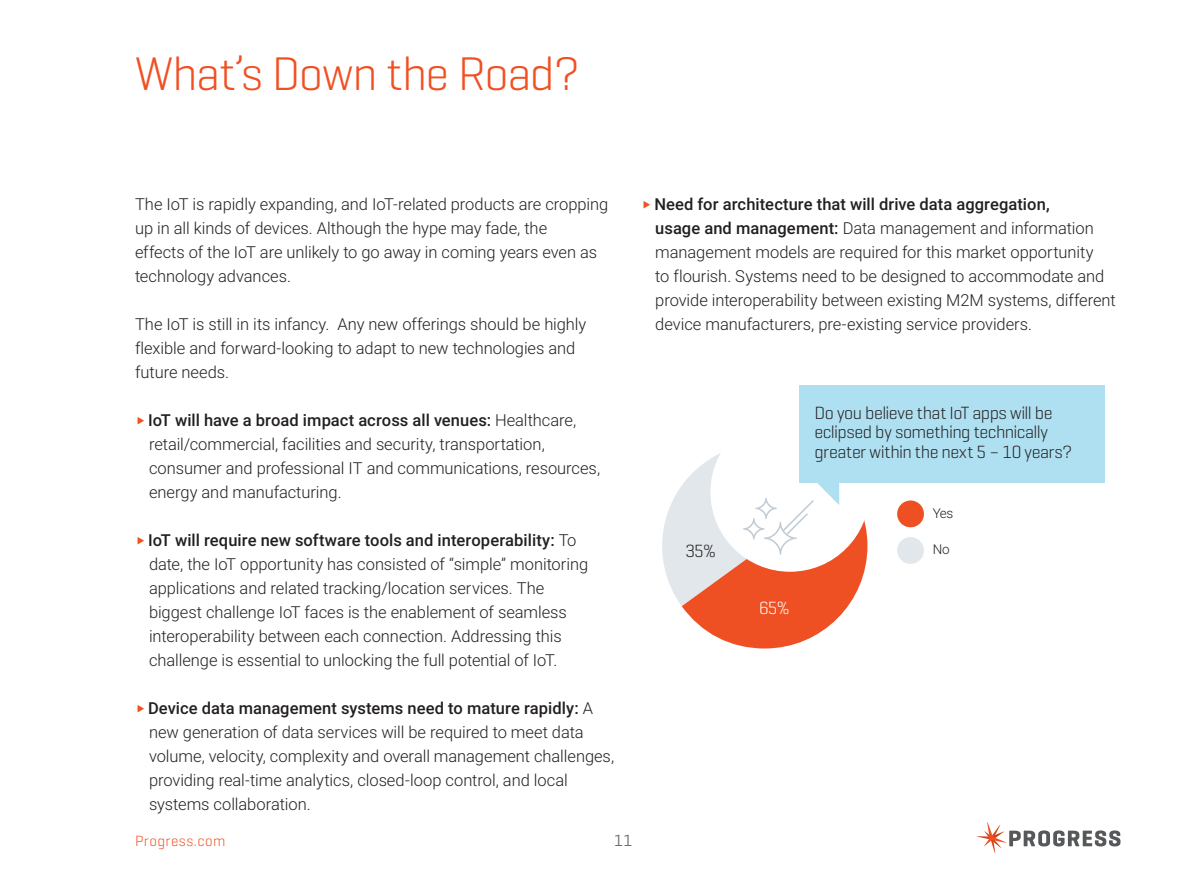
<style>
.page{position:relative;width:1188px;height:891px;background:#fff}
.page>*{position:absolute;margin:0;border:0;box-sizing:border-box;transform-origin:0 0}
.t1{font:300 48px "Geogrotesque";letter-spacing:-.03em;color:#f05022}
.t2{font:300 18px/19.5px "Geogrotesque";letter-spacing:-.025em;color:#231f20}
.t3{font:300 18px "Geogrotesque";color:#fff}
.t4{font:300 16.5px/24px "Roboto";letter-spacing:-.005em;color:#231f20}
.t5{font:16.5px "Geogrotesque";color:#6c6d70}
.t6{font:300 15px "Geogrotesque";letter-spacing:.03em;color:#f05022}
.t7{font:300 13.5px "Roboto";color:#231f20}
.s1{font-weight:500}
</style>
<div class="page">
<div style="left:799px;top:385px;width:306px;height:98px;background:#afe0f1"></div>
<div style="left:897px;top:501px;width:27px;height:26px;background:#ef5023;border-radius:50%"></div>
<div style="left:897px;top:537px;width:27px;height:27px;background:#e2e7ec;border-radius:50%"></div>
<svg style="left:662px;top:453px;width:205px;height:196px"></svg>
<svg style="left:977px;top:822px;width:144px;height:31px"></svg>
<h1 class="t1" style="left:135px;top:44px;width:447px">What’s Down the Road?</h1>
<p class="t4" style="left:135px;top:192px;width:475px">The IoT is rapidly expanding, and IoT-related products are cropping up in all kinds of devices. Although the hype may fade, the<br>effects of the IoT are unlikely to go away in coming years even as technology advances.</p>
<p class="t4" style="left:135px;top:312px;width:453px">The IoT is still in its infancy. Any new offerings should be highly flexible and forward-looking to adapt to new technologies and future needs.</p>
<p class="t4" style="left:148px;top:408px;width:454px"><span class="s1">IoT will have a broad impact across all venues:</span> Healthcare, retail/commercial, facilities and security, transportation, consumer and professional IT and communications, resources, energy and manufacturing.</p>
<p class="t4" style="left:148px;top:528px;width:442px"><span class="s1">IoT will require new software tools and interoperability:</span> To date, the IoT opportunity has consisted of “simple” monitoring applications and related tracking/location services. The biggest challenge IoT faces is the enablement of seamless interoperability between each connection. Addressing this challenge is essential to unlocking the full potential of IoT.</p>
<p class="t4" style="left:148px;top:696px;width:468px"><span class="s1">Device data management systems need to mature rapidly:</span> A new generation of data services will be required to meet data volume, velocity, complexity and overall management challenges, providing real-time analytics, closed-loop control, and local systems collaboration.</p>
<p class="t6" style="left:135px;top:832px;width:92px">Progress.com</p>
<p class="t5" style="left:614px;top:830px;width:20px">11</p>
<p class="t4" style="left:654px;top:192px;width:463px"><span class="s1">Need for architecture that will drive data aggregation,<br>usage and management:</span> Data management and information management models are required for this market opportunity<br>to flourish. Systems need to be designed to accommodate and provide interoperability between existing M2M systems, different device manufacturers, pre-existing service providers.</p>
<p class="t2" style="left:685px;top:541px;width:32px">35%</p>
<p class="t3" style="left:759px;top:596px;width:33px">65%</p>
<p class="t2" style="left:815px;top:402px;width:259px">Do you believe that IoT apps will be eclipsed by something technically greater within the next 5 – 10 years?</p>
<p class="t7" style="left:933px;top:504px;width:22px">Yes</p>
<p class="t7" style="left:933px;top:540px;width:18px">No</p>
</div>
